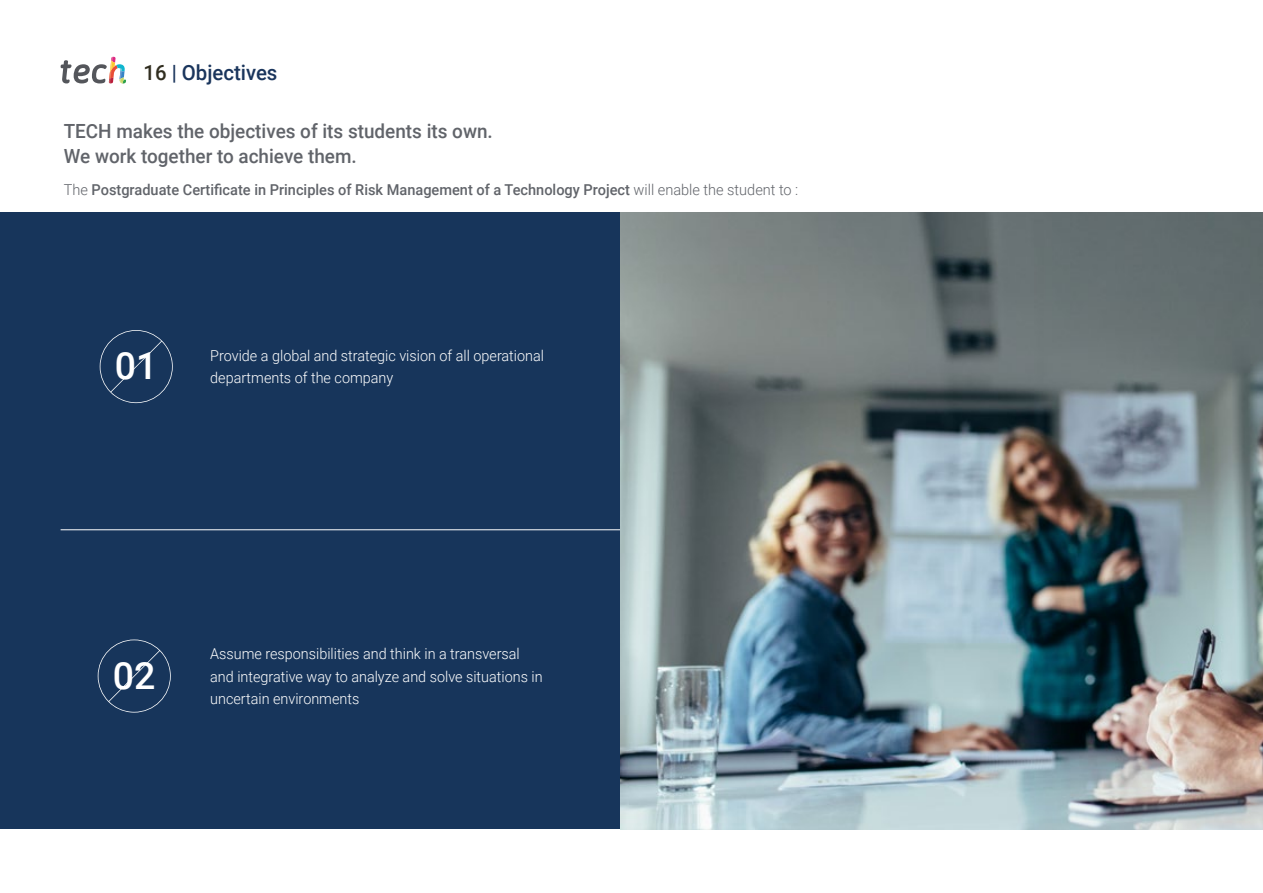
<style>
.page{position:relative;width:1263px;height:893px;background:#fff}
.page>*{position:absolute;margin:0;border:0;box-sizing:border-box;transform-origin:0 0}
.t1{font:500 37.5px "Roboto";color:#fff}
.t2{font:500 21px "Roboto";color:#1a355c}
.t3{font:500 19.5px/25.5px "Roboto";color:#61646a}
.t4{font:300 15px/22.5px "Roboto";color:#fff;scale:.96 1}
.t5{font:500 15px "Roboto";color:#61646a}
.s1{color:#312e20}
.s2{font-weight:300}
</style>
<div class="page">
<svg style="left:61px;top:57px;width:65px;height:27px"></svg>
<div style="left:0;top:213px;width:621px;height:616px;background:#17355b"></div>
<svg style="left:100px;top:330px;width:73px;height:73px"></svg>
<svg style="left:98px;top:639px;width:73px;height:74px"></svg>
<hr style="left:61px;top:529px;width:1202px;height:1px;background:#fff">
<img style="left:621px;top:213px;width:642px;height:616px">
<h2 class="t2" style="left:144px;top:57px;width:135px"><span class="s1">16</span> | Objectives</h2>
<h3 class="t3" style="left:64px;top:118px;width:431px">TECH makes the objectives of its students its own.<br>We work together to achieve them.</h3>
<p class="t5" style="left:64px;top:179px;width:736px"><span class="s2">The</span> Postgraduate Certificate in Principles of Risk Management of a Technology Project <span class="s2">will enable the student to :</span></p>
<h1 class="t1" style="left:115px;top:340px;width:44px">01</h1>
<p class="t4" style="left:210px;top:344px;width:349px">Provide a global and strategic vision of all operational</p>
<p class="t4" style="left:210px;top:366px;width:192px">departments of the company</p>
<h1 class="t1" style="left:113px;top:649px;width:44px">02</h1>
<p class="t4" style="left:210px;top:642px;width:348px">Assume responsibilities and think in a transversal and integrative way to analyze and solve situations in uncertain environments</p>
</div>
